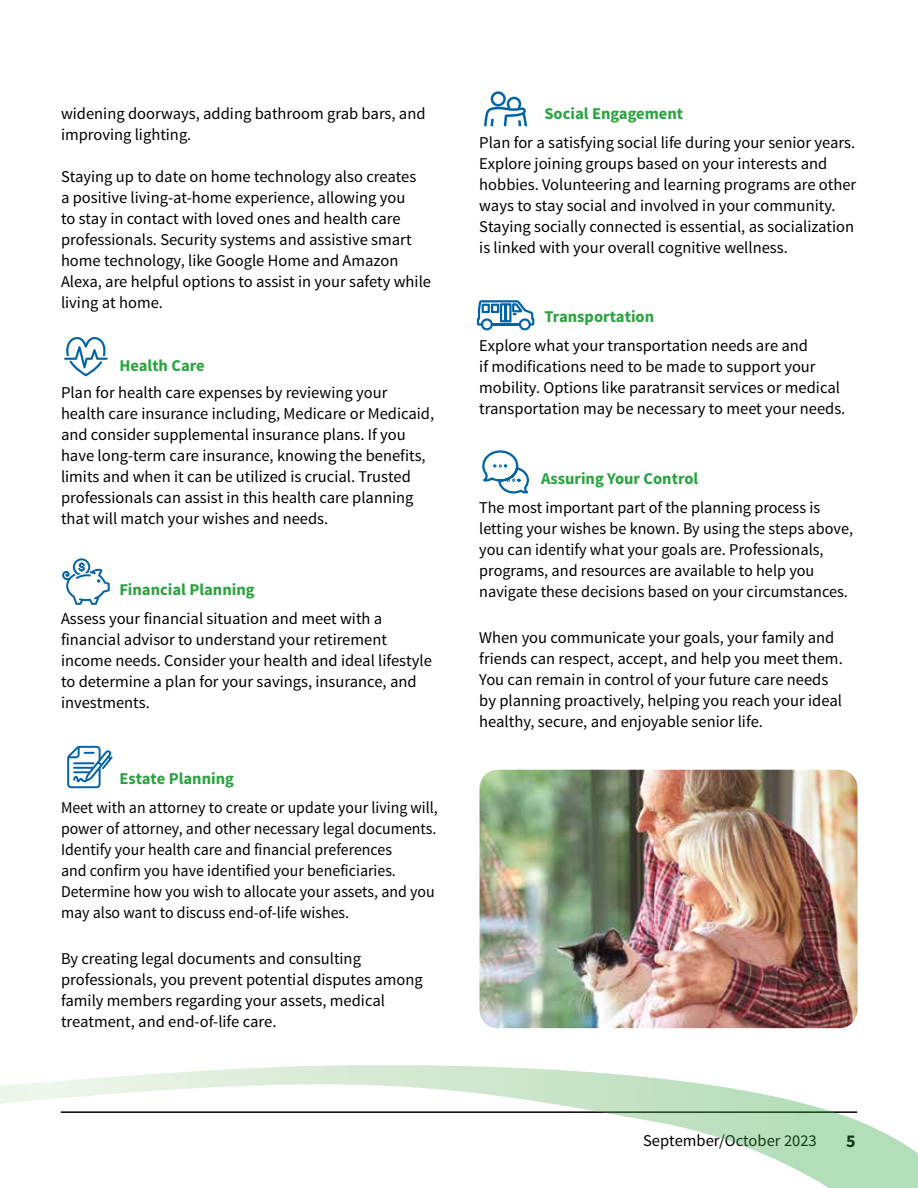
<style>
.page{position:relative;width:918px;height:1188px;background:#fff}
.page>*{position:absolute;margin:0;border:0;box-sizing:border-box;transform-origin:0 0}
.t1{font:700 18px "Source Sans Pro";color:#000}
.t2{font:16.5px/21px "Source Sans Pro";color:#000}
.t3{font:16.5px/21px "Source Sans Pro";color:#000;scale:.96 1}
.t4{font:700 16.5px "Source Sans Pro";color:#29a33e}
</style>
<div class="page">
<svg style="left:0;top:1065px;width:918px;height:123px"></svg>
<svg style="left:64px;top:337px;width:44px;height:39px"></svg>
<svg style="left:62px;top:558px;width:48px;height:47px"></svg>
<svg style="left:477px;top:300px;width:57px;height:30px"></svg>
<svg style="left:67px;top:746px;width:46px;height:42px"></svg>
<svg style="left:484px;top:91px;width:43px;height:35px"></svg>
<svg style="left:482px;top:450px;width:47px;height:44px"></svg>
<img style="left:480px;top:770px;width:378px;height:258px">
<p class="t2" style="left:61px;top:103px;width:366px">widening doorways, adding bathroom grab bars, and improving lighting.</p>
<p class="t2" style="left:61px;top:166px;width:372px">Staying up to date on home technology also creates<br>a positive living-at-home experience, allowing you<br>to stay in contact with loved ones and health care professionals. Security systems and assistive smart home technology, like Google Home and Amazon Alexa, are helpful options to assist in your safety while living at home.</p>
<p class="t4" style="left:119px;top:355px;width:87px">Health Care</p>
<p class="t2" style="left:61px;top:382px;width:375px">Plan for health care expenses by reviewing your health care insurance including, Medicare or Medicaid, and consider supplemental insurance plans. If you have long-term care insurance, knowing the benefits, limits and when it can be utilized is crucial. Trusted professionals can assist in this health care planning that will match your wishes and needs.</p>
<p class="t4" style="left:119px;top:579px;width:137px">Financial Planning</p>
<p class="t2" style="left:61px;top:608px;width:372px">Assess your financial situation and meet with a financial advisor to understand your retirement income needs. Consider your health and ideal lifestyle to determine a plan for your savings, insurance, and investments.</p>
<p class="t4" style="left:119px;top:767px;width:116px">Estate Planning</p>
<p class="t3" style="left:61px;top:797px;width:394px">Meet with an attorney to create or update your living will, power of attorney, and other necessary legal documents.<br>Identify your health care and financial preferences<br>and confirm you have identified your beneficiaries.<br>Determine how you wish to allocate your assets, and you may also want to discuss end-of-life wishes.</p>
<p class="t2" style="left:61px;top:948px;width:363px">By creating legal documents and consulting professionals, you prevent potential disputes among family members regarding your assets, medical treatment, and end-of-life care.</p>
<p class="t4" style="left:544px;top:103px;width:140px">Social Engagement</p>
<p class="t2" style="left:479px;top:132px;width:379px">Plan for a satisfying social life during your senior years.<br>Explore joining groups based on your interests and hobbies. Volunteering and learning programs are other ways to stay social and involved in your community.<br>Staying socially connected is essential, as socialization is linked with your overall cognitive wellness.</p>
<p class="t4" style="left:544px;top:306px;width:111px">Transportation</p>
<p class="t2" style="left:479px;top:336px;width:368px">Explore what your transportation needs are and<br>if modifications need to be made to support your mobility. Options like paratransit services or medical transportation may be necessary to meet your needs.</p>
<p class="t4" style="left:541px;top:468px;width:159px">Assuring Your Control</p>
<p class="t2" style="left:479px;top:497px;width:375px">The most important part of the planning process is letting your wishes be known. By using the steps above, you can identify what your goals are. Professionals, programs, and resources are available to help you navigate these decisions based on your circumstances.</p>
<p class="t2" style="left:479px;top:628px;width:365px">When you communicate your goals, your family and friends can respect, accept, and help you meet them.<br>You can remain in control of your future care needs by planning proactively, helping you reach your ideal healthy, secure, and enjoyable senior life.</p>
<p class="t2" style="left:643px;top:1131px;width:175px">September/October 2023</p>
<p class="t1" style="left:846px;top:1129px;width:11px">5</p>
</div>
